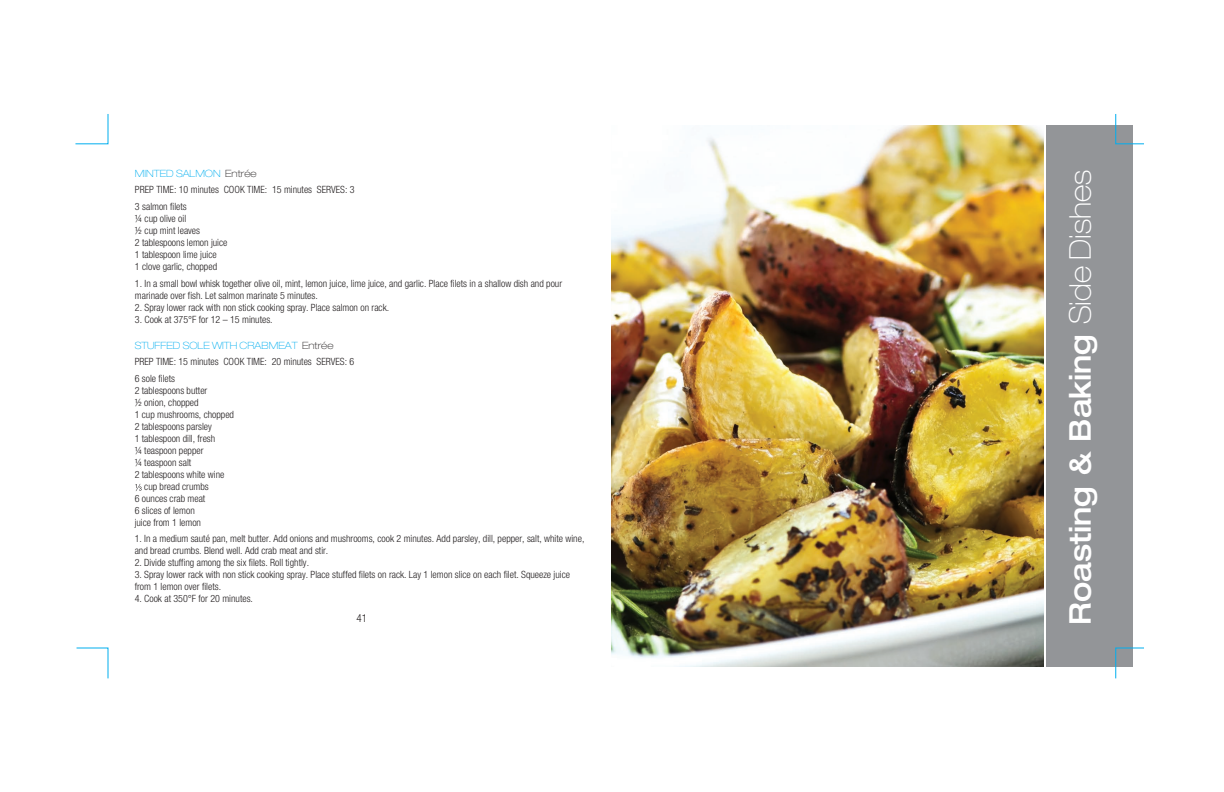
<style>
.page{position:relative;width:1224px;height:792px;background:#fff}
.page>*{position:absolute;margin:0;border:0;box-sizing:border-box;transform-origin:0 0}
.t1{font:500 expanded 30px "Helvetica Neue";color:#fff;scale:.93 1}
.t2{font:300 condensed 11px "Helvetica Neue";color:#231f20}
.t3{font:300 condensed 10px/12px "Helvetica Neue";color:#231f20}
.s1{font-weight:100;font-stretch:expanded;color:#00aeef}
.s2{font-weight:100;font-stretch:expanded}
.s3{font-weight:100}
</style>
<div class="page">
<svg style="left:135px;top:484px;width:7px;height:7px"></svg>
<img style="left:612px;top:126px;width:432px;height:541px">
<div style="left:1045px;top:125px;width:88px;height:542px;background:#939598"></div>
<hr style="left:1044px;top:118px;width:2px;height:557px;background:#fff">
<svg style="left:75px;top:114px;width:34px;height:31px"></svg>
<svg style="left:76px;top:647px;width:33px;height:32px"></svg>
<svg style="left:1115px;top:647px;width:29px;height:32px"></svg>
<svg style="left:1115px;top:114px;width:29px;height:31px"></svg>
<p class="t3" style="left:135px;top:166px;width:221px;line-height:16px"><span class="s1">MINTED SALMON</span> <span class="s2">Entrée<br></span>PREP TIME: 10 minutes COOK TIME: 15 minutes SERVES: 3</p>
<p class="t3" style="left:135px;top:201px;width:94px">3 salmon filets<br>¼ cup olive oil<br>½ cup mint leaves<br>2 tablespoons lemon juice<br>1 tablespoon lime juice<br>1 clove garlic, chopped</p>
<p class="t3" style="left:135px;top:278px;width:429px">1. In a small bowl whisk together olive oil, mint, lemon juice, lime juice, and garlic. Place filets in a shallow dish and pour marinade over fish. Let salmon marinate 5 minutes.</p>
<p class="t3" style="left:135px;top:302px;width:256px">2. Spray lower rack with non stick cooking spray. Place salmon on rack.</p>
<p class="t3" style="left:135px;top:314px;width:139px">3. Cook at 375°F for 12 – 15 minutes.</p>
<p class="t3" style="left:135px;top:338px;width:221px;line-height:16px"><span class="s1">STUFFED SOLE WITH CRABMEAT</span> <span class="s2">Entrée<br></span>PREP TIME: 15 minutes COOK TIME: 20 minutes SERVES: 6</p>
<p class="t3" style="left:135px;top:373px;width:42px">6 sole filets</p>
<p class="t3" style="left:135px;top:385px;width:74px">2 tablespoons butter</p>
<p class="t3" style="left:135px;top:397px;width:66px">½ onion, chopped</p>
<p class="t3" style="left:135px;top:409px;width:101px">1 cup mushrooms, chopped</p>
<p class="t3" style="left:135px;top:421px;width:79px">2 tablespoons parsley</p>
<p class="t3" style="left:135px;top:433px;width:82px">1 tablespoon dill, fresh</p>
<p class="t3" style="left:135px;top:445px;width:70px">¼ teaspoon pepper</p>
<p class="t3" style="left:135px;top:457px;width:58px">¼ teaspoon salt</p>
<p class="t3" style="left:135px;top:469px;width:91px">2 tablespoons white wine</p>
<p class="t3" style="left:144px;top:481px;width:66px">cup bread crumbs</p>
<p class="t3" style="left:135px;top:493px;width:72px">6 ounces crab meat</p>
<p class="t3" style="left:135px;top:505px;width:62px">6 slices of lemon</p>
<p class="t3" style="left:135px;top:517px;width:68px">juice from 1 lemon</p>
<p class="t3" style="left:135px;top:533px;width:451px">1. In a medium sauté pan, melt butter. Add onions and mushrooms, cook 2 minutes. Add parsley, dill, pepper, salt, white wine, and bread crumbs. Blend well. Add crab meat and stir.</p>
<p class="t3" style="left:135px;top:557px;width:176px">2. Divide stuffing among the six filets. Roll tightly.</p>
<p class="t3" style="left:135px;top:569px;width:437px">3. Spray lower rack with non stick cooking spray. Place stuffed filets on rack. Lay 1 lemon slice on each filet. Squeeze juice from 1 lemon over filets.</p>
<p class="t3" style="left:135px;top:593px;width:120px">4. Cook at 350°F for 20 minutes.</p>
<p class="t2" style="left:357px;top:611px;width:12px">41</p>
<p class="t1" style="left:1061px;top:625px;width:491px;rotate:-90deg">Roasting &amp; Baking <span class="s3">Side Dishes</span></p>
</div>
